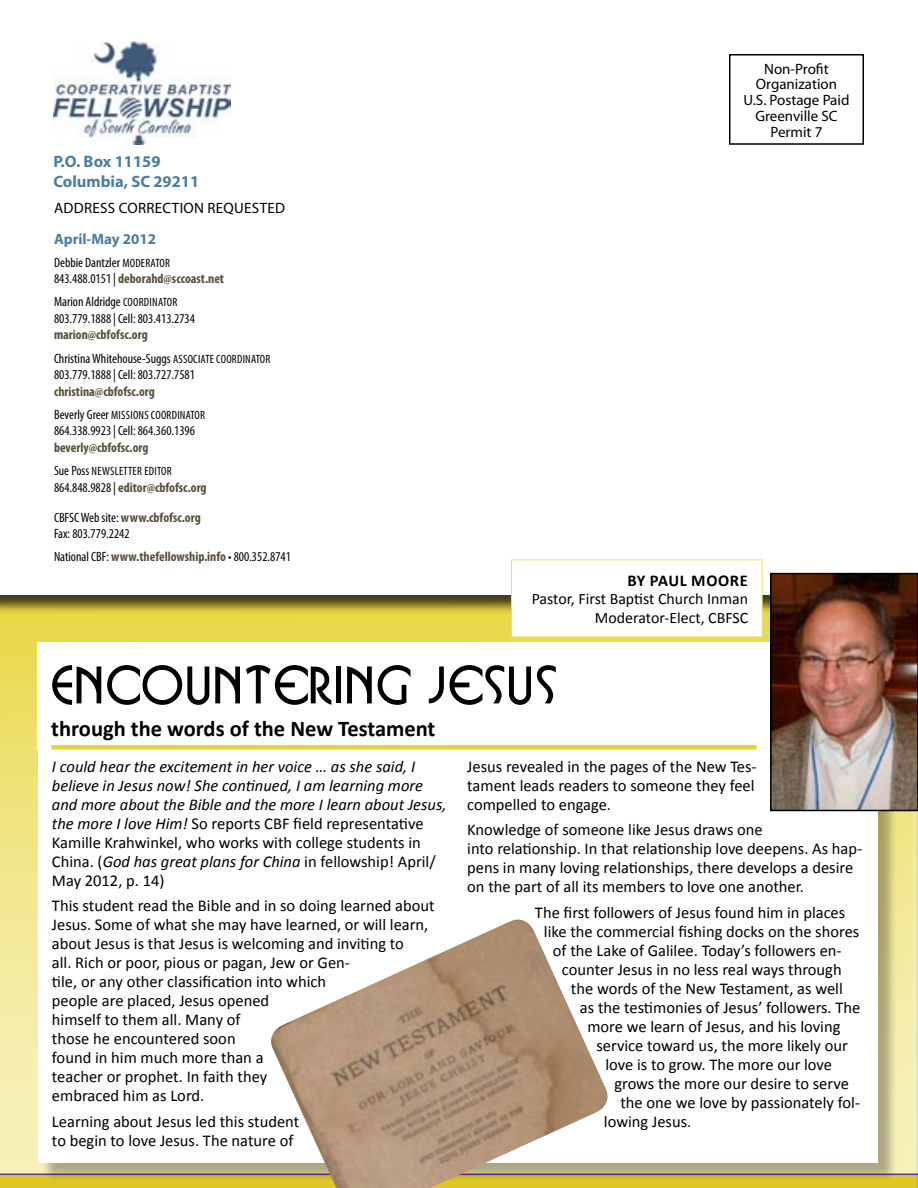
<style>
.page{position:relative;width:918px;height:1188px;background:#fff}
.page>*{position:absolute;margin:0;border:0;box-sizing:border-box;transform-origin:0 0}
.t1{font:52.5px "Busso Normal";color:#000}
.t2{font:700 22.5px "Calibri";color:#000}
.t3{font:16.5px/18.9px "Calibri";color:#000}
.t4{font:italic 16.5px/18.9px "Calibri";color:#000}
.t5{font:700 16.5px/19.8px "Myriad Pro";color:#4c7e9f}
.t6{font:700 16.5px "Calibri";letter-spacing:.04em;color:#000}
.t7{font:15.9px/18.3px "Calibri";color:#000;text-align:right}
.t8{font:15px/15.8px "Myriad Pro";color:#000;text-align:center}
.t9{font:700 15px "Myriad Pro";color:#4c7e9f}
.t10{font:condensed 13.5px/16.5px "Myriad Pro";color:#000}
.t11{font:700 condensed 13.5px "Myriad Pro";color:#574e39}
.t12{font:condensed 12px "Myriad Pro";letter-spacing:.02em;color:#000}
.s1{font-size:12px}
.s2{font-weight:700;color:#574e39}
.s3{font-size:13.5px}
.s4{font-weight:400;color:#000}
.s5{font-style:normal}
</style>
<div class="page">
<div style="left:0;top:594px;width:918px;height:594px;background:#000;opacity:.75"></div>
<div style="left:729px;top:54px;width:135px;height:91px;border:2px solid #000"></div>
<img style="left:53px;top:42px;width:178px;height:103px">
<div style="left:0;top:1174px;width:918px;height:14px;background:#dfc727"></div>
<div style="left:41px;top:748px;width:857px;height:434px;background:#000;opacity:.3"></div>
<div style="left:38px;top:746px;width:840px;height:417px;background:#fff"></div>
<img style="left:773px;top:576px;width:142px;height:232px">
<div style="left:770px;top:573px;width:148px;height:238px;border:2px solid #000"></div>
<div style="left:38px;top:642px;width:732px;height:108px;background:#fff"></div>
<div style="left:51px;top:745px;width:706px;height:5px;background:#e7d437"></div>
<img style="left:266px;top:920px;width:347px;height:268px">
<div style="left:512px;top:560px;width:250px;height:77px;background:#fff"></div>
<div style="left:511px;top:560px;width:252px;height:77px;border:1px solid #eddf69"></div>
<p class="t5" style="left:53px;top:151px;width:147px">P.O. Box 11159<br>Columbia, SC 29211</p>
<p class="t8" style="left:54px;top:200px;width:20px">Addr</p>
<p class="t8" style="left:93px;top:200px;width:79px">ess Correctio</p>
<p class="t8" style="left:194px;top:200px;width:91px">n Requested</p>
<p class="t9" style="left:54px;top:229px;width:104px">April-May 2012</p>
<p class="t10" style="left:54px;top:254px;width:172px">Debbie Dantzler <span class="s1">Moderator<br></span>843.488.0151 | <span class="s2">deborahd@sccoast.net</span></p>
<p class="t10" style="left:54px;top:293px;width:142px">Marion Aldridge <span class="s1">Coordinator<br></span>803.779.1888 | Cell: 803.413.2734</p>
<p class="t10" style="left:54px;top:323px;width:218px;line-height:23.2px"><span class="s2">marion@cbfofsc.org<br></span>Christina Whitehouse-Suggs <span class="s1">Associate Coordinator</span></p>
<p class="t10" style="left:54px;top:366px;width:142px">803.779.1888 | Cell: 803.727.7581</p>
<p class="t11" style="left:54px;top:383px;width:102px">christina@cbfofsc.org</p>
<p class="t12" style="left:54px;top:408px;width:153px"><span class="s3">Beverly Greer</span> Missions Coordinator</p>
<p class="t10" style="left:54px;top:423px;width:142px">864.338.9923 | Cell: 864.360.1396</p>
<p class="t11" style="left:54px;top:439px;width:96px">beverly@cbfofsc.org</p>
<p class="t12" style="left:54px;top:464px;width:119px"><span class="s3">Sue Poss</span> newsletter Editor</p>
<p class="t11" style="left:54px;top:479px;width:154px"><span class="s4">864.848.9828 |</span> editor@cbfofsc.org</p>
<p class="t10" style="left:54px;top:509px;width:148px">CBFSC Web site: <span class="s2">www.cbfofsc.org<br></span>Fax: 803.779.2242</p>
<p class="t10" style="left:54px;top:548px;width:238px">National CBF: <span class="s2">www.thefellowship.info</span> • 800.352.8741</p>
<p class="t8" style="left:744px;top:60px;width:107px">Non-Profit<br>Organization<br>U.S. Postage Paid<br>Greenville SC<br>Permit 7</p>
<p class="t6" style="left:628px;top:570px;width:122px">by Paul Moore</p>
<p class="t7" style="left:532px;top:590px;width:218px">Pastor, First Baptist Church Inman<br>Moderator-Elect, CBFSC</p>
<h1 class="t1" style="left:51px;top:655px;width:510px">ENCOUNTERING JESUS</h1>
<h2 class="t2" style="left:51px;top:714px;width:386px">through the words of the New Testament</h2>
<p class="t4" style="left:52px;top:756px;width:396px">I could hear the excitement in her voice … as she said, I believe in Jesus now! She continued, I am learning more and more about the Bible and the more I learn about Jesus, the more I love Him! <span class="s5">So reports CBF field representative Kamille Krahwinkel, who works with college students in China. (</span>God has great plans for China <span class="s5">in fellowship! April/ May 2012, p. 14)</span></p>
<p class="t3" style="left:52px;top:896px;width:384px">This student read the Bible and in so doing learned about Jesus. Some of what she may have learned, or will learn, about Jesus is that Jesus is welcoming and inviting to<br>all. Rich or poor, pious or pagan, Jew or Gen-<br>tile, or any other classification into which<br>people are placed, Jesus opened<br>himself to them all. Many of<br>those he encountered soon<br>found in him much more than a<br>teacher or prophet. In faith they<br>embraced him as Lord.</p>
<p class="t3" style="left:52px;top:1112px;width:249px">Learning about Jesus led this student to begin to love Jesus. The nature of</p>
<p class="t3" style="left:467px;top:757px;width:291px">Jesus revealed in the pages of the New Tes&shy;tament leads readers to someone they feel compelled to engage.</p>
<p class="t3" style="left:467px;top:820px;width:396px">Knowledge of someone like Jesus draws one<br>into relationship. In that relationship love deepens. As hap&shy;pens in many loving relationships, there develops a desire on the part of all its members to love one another.</p>
<p class="t3" style="left:535px;top:903px;width:312px">The first followers of Jesus found him in places</p>
<p class="t3" style="left:544px;top:922px;width:317px">like the commercial fishing docks on the shores</p>
<p class="t3" style="left:553px;top:941px;width:290px">of the Lake of Galilee. Today’s followers en-</p>
<p class="t3" style="left:562px;top:960px;width:281px">counter Jesus in no less real ways through</p>
<p class="t3" style="left:571px;top:979px;width:273px">the words of the New Testament, as well</p>
<p class="t3" style="left:580px;top:998px;width:282px">as the testimonies of Jesus’ followers. The</p>
<p class="t3" style="left:587px;top:1017px;width:255px">more we learn of Jesus, and his loving</p>
<p class="t3" style="left:596px;top:1036px;width:253px">service toward us, the more likely our</p>
<p class="t3" style="left:605px;top:1055px;width:228px">love is to grow. The more our love</p>
<p class="t3" style="left:614px;top:1074px;width:236px">grows the more our desire to serve</p>
<p class="t3" style="left:620px;top:1093px;width:241px">the one we love by passionately fol-</p>
<p class="t3" style="left:604px;top:1112px;width:89px">lowing Jesus.</p>
</div>
